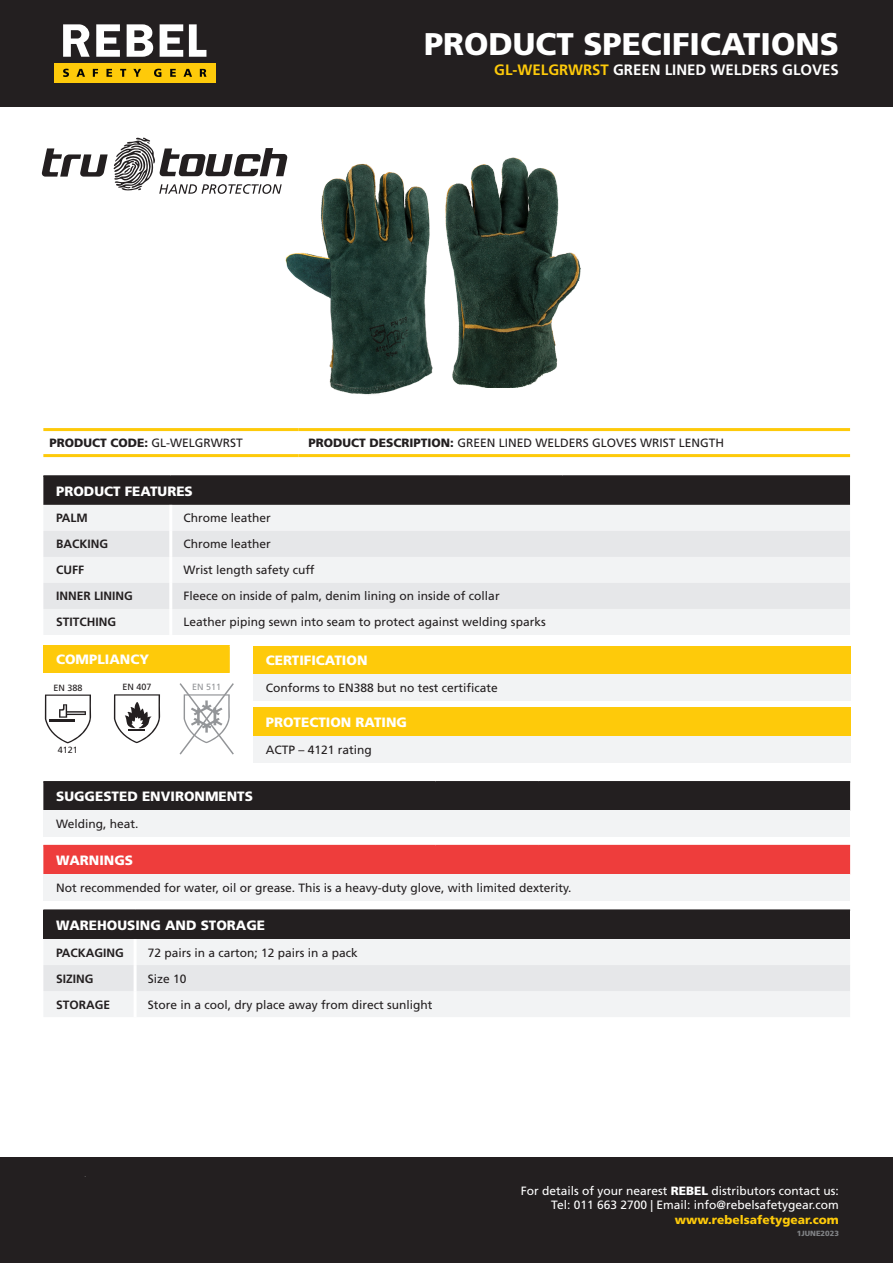
<style>
.page{position:relative;width:893px;height:1263px;background:#fff}
.page>*{position:absolute;margin:0;border:0;box-sizing:border-box;transform-origin:0 0}
.t1{font:900 31.35px "Frutiger LT Std";color:#fff}
.t2{font:700 15px "Frutiger LT Std";color:#fff}
.Table_heading{font:900 13.5px "Frutiger LT Std";color:#fff}
.Table_text{font:12px "Frutiger LT Std";color:#231f20}
.t3{font:12px/14.4px "Frutiger LT Std";color:#fff;text-align:right}
.Table_Heading_2{font:700 12px "Frutiger LT Std";color:#231f20}
.t4{font:900 12px "Frutiger LT Std";color:#231f20}
.t5{font:900 12px "Frutiger LT Std";color:#feca0a}
.Compliancy_text{font:9px "Frutiger LT Std";color:#231f20}
.Compliancy_text-2{font:9px "Frutiger LT Std";color:#939598}
.t6{font:900 7.5px "Frutiger LT Std";color:#808285}
.s1{color:#feca0a}
.s2{font-weight:400}
.s3{font-weight:900}
</style>
<div class="page">
<div style="left:0;top:0;width:893px;height:107px;background:#231f20"></div>
<div style="left:0;top:1157px;width:893px;height:106px;background:#231f20"></div>
<div style="left:54px;top:63px;width:162px;height:20px;background:#feca0a"></div>
<svg style="left:63px;top:24px;width:143px;height:33px"></svg>
<svg style="left:63px;top:69px;width:143px;height:8px"></svg>
<div style="left:43px;top:477px;width:807px;height:28px;background:#231f20"></div>
<div style="left:44px;top:505px;width:806px;height:130px;background:#f2f3f4"></div>
<svg style="left:43px;top:531px;width:807px;height:78px;fill:#e6e7e9"></svg>
<hr style="left:169px;top:505px;width:3px;height:26px;background:#fff">
<hr style="left:169px;top:531px;width:3px;height:26px;background:#fff">
<hr style="left:169px;top:557px;width:3px;height:26px;background:#fff">
<hr style="left:169px;top:583px;width:3px;height:26px;background:#fff">
<hr style="left:169px;top:609px;width:3px;height:26px;background:#fff">
<hr style="left:43px;top:475px;width:128px;height:2px;background:#231f20">
<hr style="left:171px;top:475px;width:289px;height:2px;background:#231f20">
<hr style="left:460px;top:475px;width:103px;height:2px;background:#231f20">
<hr style="left:563px;top:475px;width:287px;height:2px;background:#231f20">
<div style="left:43px;top:910px;width:807px;height:29px;background:#231f20"></div>
<div style="left:44px;top:939px;width:806px;height:78px;background:#f2f3f4"></div>
<div style="left:43px;top:965px;width:807px;height:26px;background:#e6e7e9"></div>
<hr style="left:134px;top:939px;width:3px;height:26px;background:#fff">
<hr style="left:134px;top:965px;width:3px;height:26px;background:#fff">
<hr style="left:134px;top:991px;width:3px;height:26px;background:#fff">
<hr style="left:43px;top:909px;width:92px;height:2px;background:#231f20">
<hr style="left:135px;top:909px;width:715px;height:2px;background:#231f20">
<div style="left:43px;top:782px;width:807px;height:29px;background:#231f20"></div>
<div style="left:43px;top:811px;width:807px;height:26px;background:#f2f3f4"></div>
<hr style="left:43px;top:781px;width:392px;height:1px;background:#231f20">
<hr style="left:435px;top:781px;width:103px;height:1px;background:#231f20">
<hr style="left:538px;top:781px;width:312px;height:1px;background:#231f20">
<div style="left:43px;top:846px;width:807px;height:28px;background:#ee3d3c"></div>
<div style="left:43px;top:874px;width:807px;height:26px;background:#f2f3f4"></div>
<hr style="left:43px;top:845px;width:392px;height:1px;background:#ee3d3c">
<hr style="left:435px;top:845px;width:103px;height:1px;background:#ee3d3c">
<hr style="left:538px;top:845px;width:312px;height:1px;background:#ee3d3c">
<hr style="left:43px;top:428px;width:256px;height:3px;background:#feca0a">
<hr style="left:299px;top:428px;width:551px;height:3px;background:#feca0a">
<hr style="left:43px;top:454px;width:256px;height:3px;background:#feca0a">
<hr style="left:299px;top:454px;width:551px;height:3px;background:#feca0a">
<svg style="left:42px;top:137px;width:245px;height:57px"></svg>
<div style="left:253px;top:645px;width:597px;height:29px;background:#feca0a"></div>
<div style="left:253px;top:674px;width:597px;height:26px;background:#f2f3f4"></div>
<div style="left:253px;top:707px;width:597px;height:29px;background:#feca0a"></div>
<div style="left:253px;top:736px;width:597px;height:26px;background:#f2f3f4"></div>
<div style="left:43px;top:646px;width:186px;height:27px;background:#feca0a"></div>
<hr style="left:43px;top:645px;width:187px;height:1px;background:#feca0a">
<hr style="left:228px;top:646px;width:2px;height:27px;background:#feca0a">
<svg style="left:45px;top:694px;width:46px;height:49px"></svg>
<hr style="left:49px;top:719px;width:26px;height:3px;background:#231f20">
<svg style="left:114px;top:694px;width:46px;height:49px"></svg>
<svg style="left:179px;top:683px;width:55px;height:72px"></svg>
<img style="left:447px;top:157px;width:134px;height:231px">
<img style="left:271px;top:158px;width:176px;height:237px">
<p class="t1" style="left:424px;top:25px;width:416px">PRODUCT SPECIFICATIONS</p>
<p class="t2" style="left:494px;top:61px;width:346px"><span class="s1">GL-WELGRWRST</span> GREEN LINED WELDERS GLOVES</p>
<p class="t4" style="left:49px;top:436px;width:195px">PRODUCT CODE: <span class="s2">GL-WELGRWRST</span></p>
<p class="Table_text" style="left:308px;top:436px;width:417px"><span class="s3">PRODUCT DESCRIPTION:</span> GREEN LINED WELDERS GLOVES WRIST LENGTH</p>
<p class="Table_heading" style="left:56px;top:483px;width:138px">PRODUCT FEATURES</p>
<p class="Table_Heading_2" style="left:56px;top:511px;width:33px">PALM</p>
<p class="Table_text" style="left:184px;top:511px;width:89px">Chrome leather</p>
<p class="Table_Heading_2" style="left:56px;top:537px;width:53px">BACKING</p>
<p class="Table_text" style="left:184px;top:537px;width:89px">Chrome leather</p>
<p class="Table_Heading_2" style="left:56px;top:563px;width:29px">CUFF</p>
<p class="Table_text" style="left:184px;top:563px;width:133px">Wrist length safety cuff</p>
<p class="Table_Heading_2" style="left:56px;top:589px;width:78px">INNER LINING</p>
<p class="Table_text" style="left:184px;top:589px;width:318px">Fleece on inside of palm, denim lining on inside of collar</p>
<p class="Table_Heading_2" style="left:56px;top:615px;width:62px">STITCHING</p>
<p class="Table_text" style="left:184px;top:615px;width:364px">Leather piping sewn into seam to protect against welding sparks</p>
<p class="Table_heading" style="left:56px;top:651px;width:95px">COMPLIANCY</p>
<p class="Compliancy_text" style="left:53px;top:682px;width:31px">EN 388</p>
<p class="Compliancy_text" style="left:122px;top:682px;width:31px">EN 407</p>
<p class="Compliancy_text-2" style="left:192px;top:682px;width:31px">EN 511</p>
<p class="Compliancy_text" style="left:58px;top:745px;width:22px">4121</p>
<p class="Table_heading" style="left:266px;top:652px;width:103px">CERTIFICATION</p>
<p class="Table_text" style="left:266px;top:681px;width:234px">Conforms to EN388 but no test certificate</p>
<p class="Table_heading" style="left:266px;top:714px;width:143px">PROTECTION RATING</p>
<p class="Table_text" style="left:266px;top:742px;width:108px">ACTP – 4121 rating</p>
<p class="Table_heading" style="left:56px;top:788px;width:198px">SUGGESTED ENVIRONMENTS</p>
<p class="Table_text" style="left:56px;top:817px;width:84px">Welding, heat.</p>
<p class="Table_heading" style="left:56px;top:852px;width:79px">WARNINGS</p>
<p class="Table_text" style="left:56px;top:881px;width:517px">Not recommended for water, oil or grease. This is a heavy-duty glove, with limited dexterity.</p>
<p class="Table_heading" style="left:56px;top:917px;width:211px">WAREHOUSING AND STORAGE</p>
<p class="Table_Heading_2" style="left:56px;top:945px;width:69px">PACKAGING</p>
<p class="Table_text" style="left:148px;top:945px;width:212px">72 pairs in a carton; 12 pairs in a pack</p>
<p class="Table_Heading_2" style="left:56px;top:971px;width:39px">SIZING</p>
<p class="Table_text" style="left:148px;top:971px;width:40px">Size 10</p>
<p class="Table_Heading_2" style="left:56px;top:997px;width:56px">STORAGE</p>
<p class="Table_text" style="left:148px;top:997px;width:286px">Store in a cool, dry place away from direct sunlight</p>
<p class="t3" style="left:521px;top:1184px;width:320px">For details of your nearest <span class="s3">REBEL</span> distributors contact us:<br>Tel: 011 663 2700 | Email: info@rebelsafetygear.com</p>
<p class="t5" style="left:675px;top:1212px;width:166px">www.rebelsafetygear.com</p>
<p class="t6" style="left:797px;top:1228px;width:44px">1JUNE2023</p>
</div>
